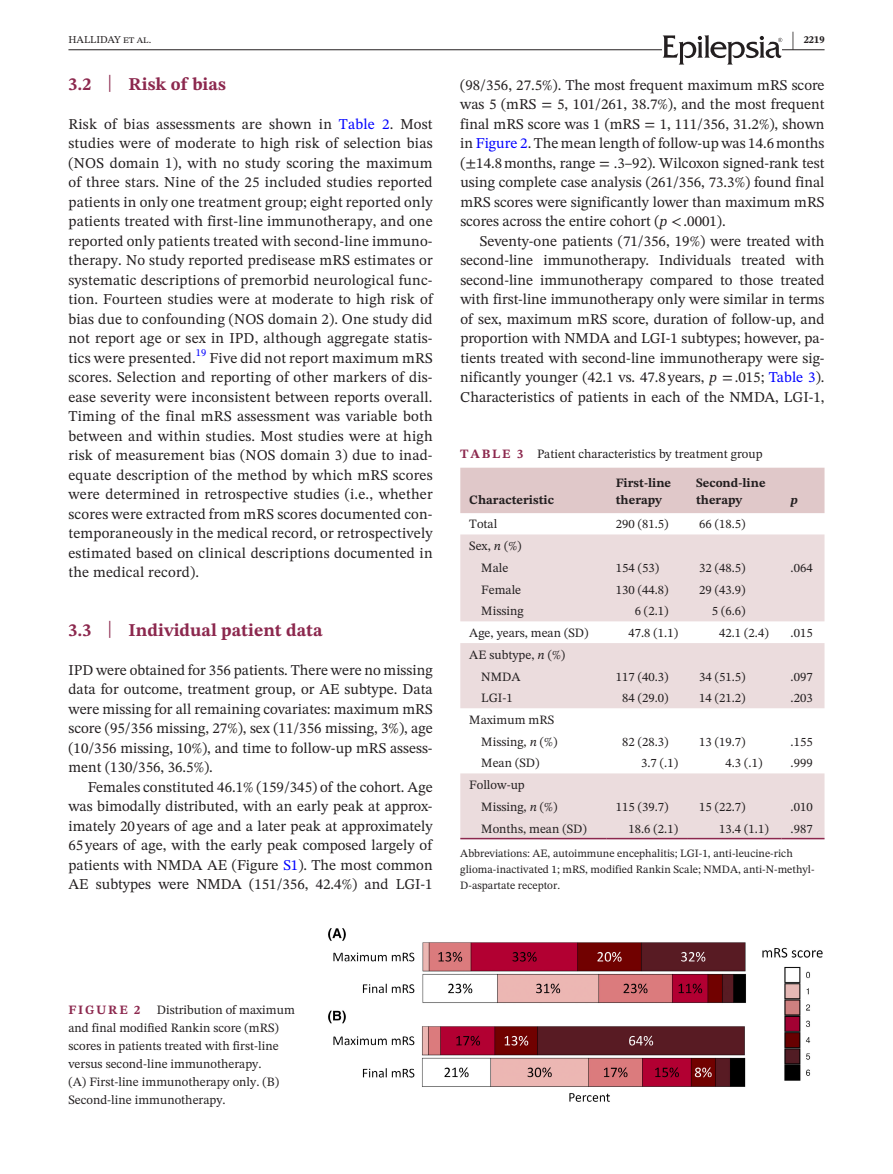
<style>
.page{position:relative;width:893px;height:1174px;background:#fff}
.page>*{position:absolute;margin:0;border:0;box-sizing:border-box;transform-origin:0 0}
.t1{font:700 21px "STIX Two Text";color:#231f20;scale:.42 1}
.t2{font:700 18px "STIX Two Text";color:#8c284e}
.t3{font:15px/19.5px "STIX Two Text";color:#231f20;text-align:justify}
.t4{font:12.75px/18px "STIX Two Text";color:#231f20}
.t5{font:700 12.75px/17.2px "STIX Two Text";color:#231f20}
.t6{font:700 12.75px "STIX Two Text";letter-spacing:.14em;color:#8c284e}
.t7{font:italic 700 12.75px "STIX Two Text";color:#231f20}
.t8{font:11.25px/15.8px "STIX Two Text";color:#231f20}
.t9{font:10.5px "STIX Two Text";color:#231f20}
.t10{font:700 10.5px "STIX Two Text";color:#231f20}
.t11{font:10.5px "STIX Two Text";color:#00f}
.s1{font-weight:400;font-size:23.7px}
.s2{color:#00f}
.s3{font-style:italic}
.s4{font-weight:700;color:#8c284e}
</style>
<div class="page">
<hr style="left:68px;top:49px;width:756px;height:1px;background:#231f20">
<svg style="left:663px;top:35px;width:119px;height:30px"></svg>
<img style="left:328px;top:928px;width:495px;height:174px">
<div style="left:460px;top:468px;width:364px;height:45px;background:#e0c8c9"></div>
<svg style="left:460px;top:534px;width:364px;height:304px;fill:#ebdcdd"></svg>
<hr style="left:460px;top:838px;width:147px;height:1px;background:#8c284e">
<hr style="left:607px;top:838px;width:80px;height:1px;background:#8c284e">
<hr style="left:687px;top:838px;width:94px;height:1px;background:#8c284e">
<hr style="left:781px;top:838px;width:43px;height:1px;background:#8c284e">
<h1 class="t1" style="left:792px;top:24px;width:8px">|</h1>
<p class="t9" style="left:68px;top:32px;width:84px">HALLIDAY et al.</p>
<p class="t10" style="left:804px;top:32px;width:22px">2219</p>
<p class="t2" style="left:68px;top:71px;width:159px">3.2 <span class="s1">|</span> Risk of bias</p>
<p class="t3" style="left:68px;top:114px;width:366px">Risk of bias assessments are shown in <span class="s2">Table 2</span>. Most studies were of moderate to high risk of selection bias (NOS domain 1), with no study scoring the maximum of three stars. Nine of the 25 included studies reported patients in only one treatment group; eight reported only patients treated with first-line immunotherapy, and one reported only patients treated with second-line immuno&shy;therapy. No study reported predisease mRS estimates or systematic descriptions of premorbid neurological func&shy;tion. Fourteen studies were at moderate to high risk of bias due to confounding (NOS domain 2). One study did not report age or sex in IPD, although aggregate statis&shy;tics were presented.</p>
<p class="t3" style="left:460px;top:75px;width:366px">(98/356, 27.5%). The most frequent maximum mRS score was 5 (mRS = 5, 101/261, 38.7%), and the most frequent final mRS score was 1 (mRS = 1, 111/356, 31.2%), shown in <span class="s2">Figure 2</span>. The mean length of follow-up was 14.6months (±14.8months, range = .3–92). Wilcoxon signed-rank test using complete case analysis (261/356, 73.3%) found final mRS scores were significantly lower than maximum mRS scores across the entire cohort (<span class="s3">p</span> &lt;.0001).</p>
<p class="t3" style="left:460px;top:231px;width:366px;text-indent:20px">Seventy-one patients (71/356, 19%) were treated with second-line immunotherapy. Individuals treated with second-line immunotherapy compared to those treated with first-line immunotherapy only were similar in terms of sex, maximum mRS score, duration of follow-up, and proportion with NMDA and LGI-1 subtypes; however, pa&shy;tients treated with second-line immunotherapy were sig&shy;nificantly younger (42.1 vs. 47.8years, <span class="s3">p</span> =.015; <span class="s2">Table 3</span>).<br>Characteristics of patients in each of the NMDA, LGI-1,</p>
<p class="t11" style="left:196px;top:345px;width:12px">19</p>
<p class="t3" style="left:68px;top:348px;width:366px;text-indent:141px">Five did not report maximum mRS scores. Selection and reporting of other markers of dis&shy;ease severity were inconsistent between reports overall.<br>Timing of the final mRS assessment was variable both between and within studies. Most studies were at high risk of measurement bias (NOS domain 3) due to inad&shy;equate description of the method by which mRS scores were determined in retrospective studies (i.e., whether scores were extracted from mRS scores documented con&shy;temporaneously in the medical record, or retrospectively estimated based on clinical descriptions documented in the medical record).</p>
<p class="t4" style="left:460px;top:444px;width:304px"><span class="s4">TABLE 3</span> Patient characteristics by treatment group</p>
<p class="t5" style="left:469px;top:491px;width:86px">Characteristic</p>
<p class="t5" style="left:616px;top:474px;width:57px">First-line therapy</p>
<p class="t5" style="left:696px;top:474px;width:71px">Second-line therapy</p>
<p class="t7" style="left:790px;top:490px;width:9px">p</p>
<p class="t4" style="left:469px;top:515px;width:29px">Total</p>
<p class="t4" style="left:616px;top:515px;width:54px">290 (81.5)</p>
<p class="t4" style="left:699px;top:515px;width:48px">66 (18.5)</p>
<p class="t4" style="left:469px;top:535px;width:54px;line-height:21.8px;text-align:center">Sex, <span class="s3">n</span> (%)<br>Male</p>
<p class="t4" style="left:616px;top:558px;width:45px">154 (53)</p>
<p class="t4" style="left:699px;top:558px;width:48px">32 (48.5)</p>
<p class="t4" style="left:791px;top:558px;width:24px">.064</p>
<p class="t2" style="left:68px;top:617px;width:256px">3.3 <span class="s1">|</span> Individual patient data</p>
<p class="t3" style="left:68px;top:660px;width:366px">IPD were obtained for 356 patients. There were no missing data for outcome, treatment group, or AE subtype. Data were missing for all remaining covariates: maximum mRS score (95/356 missing, 27%), sex (11/356 missing, 3%), age (10/356 missing, 10%), and time to follow-up mRS assess&shy;ment (130/356, 36.5%).</p>
<p class="t3" style="left:68px;top:777px;width:366px;text-indent:20px">Females constituted 46.1% (159/345) of the cohort. Age was bimodally distributed, with an early peak at approx&shy;imately 20 years of age and a later peak at approximately 65 years of age, with the early peak composed largely of patients with NMDA AE (Figure <span class="s2">S1</span>). The most common AE subtypes were NMDA (151/356, 42.4%) and LGI-1</p>
<p class="t4" style="left:481px;top:580px;width:41px">Female</p>
<p class="t4" style="left:616px;top:580px;width:54px">130 (44.8)</p>
<p class="t4" style="left:699px;top:580px;width:48px">29 (43.9)</p>
<p class="t4" style="left:481px;top:602px;width:44px">Missing</p>
<p class="t4" style="left:635px;top:602px;width:35px">6 (2.1)</p>
<p class="t4" style="left:712px;top:602px;width:35px">5 (6.6)</p>
<p class="t4" style="left:469px;top:624px;width:121px">Age, years, mean (SD)</p>
<p class="t4" style="left:628px;top:624px;width:51px">47.8 (1.1)</p>
<p class="t4" style="left:719px;top:624px;width:51px">42.1 (2.4)</p>
<p class="t4" style="left:791px;top:624px;width:24px">.015</p>
<p class="t4" style="left:481px;top:643px;width:85px;line-height:21.8px;text-indent:-12px">AE subtype, <span class="s3">n</span> (%)<br>NMDA</p>
<p class="t4" style="left:616px;top:667px;width:54px">117 (40.3)</p>
<p class="t4" style="left:699px;top:667px;width:48px">34 (51.5)</p>
<p class="t4" style="left:791px;top:667px;width:24px">.097</p>
<p class="t4" style="left:481px;top:689px;width:33px">LGI-1</p>
<p class="t4" style="left:622px;top:689px;width:48px">84 (29.0)</p>
<p class="t4" style="left:699px;top:689px;width:48px">14 (21.2)</p>
<p class="t4" style="left:791px;top:689px;width:24px">.203</p>
<p class="t4" style="left:469px;top:709px;width:90px;line-height:21.8px;text-align:right">Maximum mRS<br>Missing, <span class="s3">n</span> (%)</p>
<p class="t4" style="left:622px;top:732px;width:48px">82 (28.3)</p>
<p class="t4" style="left:699px;top:732px;width:48px">13 (19.7)</p>
<p class="t4" style="left:791px;top:732px;width:24px">.155</p>
<p class="t4" style="left:481px;top:754px;width:60px">Mean (SD)</p>
<p class="t4" style="left:641px;top:754px;width:38px">3.7 (.1)</p>
<p class="t4" style="left:725px;top:754px;width:38px">4.3 (.1)</p>
<p class="t4" style="left:791px;top:754px;width:24px">.999</p>
<p class="t4" style="left:481px;top:774px;width:78px;line-height:21.8px;text-indent:-12px">Follow-up<br>Missing, <span class="s3">n</span> (%)</p>
<p class="t4" style="left:616px;top:797px;width:54px">115 (39.7)</p>
<p class="t4" style="left:699px;top:797px;width:48px">15 (22.7)</p>
<p class="t4" style="left:791px;top:797px;width:24px">.010</p>
<p class="t4" style="left:481px;top:819px;width:107px">Months, mean (SD)</p>
<p class="t4" style="left:628px;top:819px;width:51px">18.6 (2.1)</p>
<p class="t4" style="left:719px;top:819px;width:51px">13.4 (1.1)</p>
<p class="t4" style="left:791px;top:819px;width:24px">.987</p>
<p class="t8" style="left:460px;top:845px;width:356px">Abbreviations: AE, autoimmune encephalitis; LGI-1, anti-leucine-rich glioma-inactivated 1; mRS, modified Rankin Scale; NMDA, anti-N-methyl-<br>D-aspartate receptor.</p>
<p class="t4" style="left:68px;top:1000px;width:228px;text-indent:88px">Distribution of maximum and final modified Rankin score (mRS) scores in patients treated with first-line versus second-line immunotherapy.<br>(A) First-line immunotherapy only. (B)<br>Second-line immunotherapy.</p>
<p class="t6" style="left:68px;top:1000px;width:73px">FIGURE 2</p>
</div>
